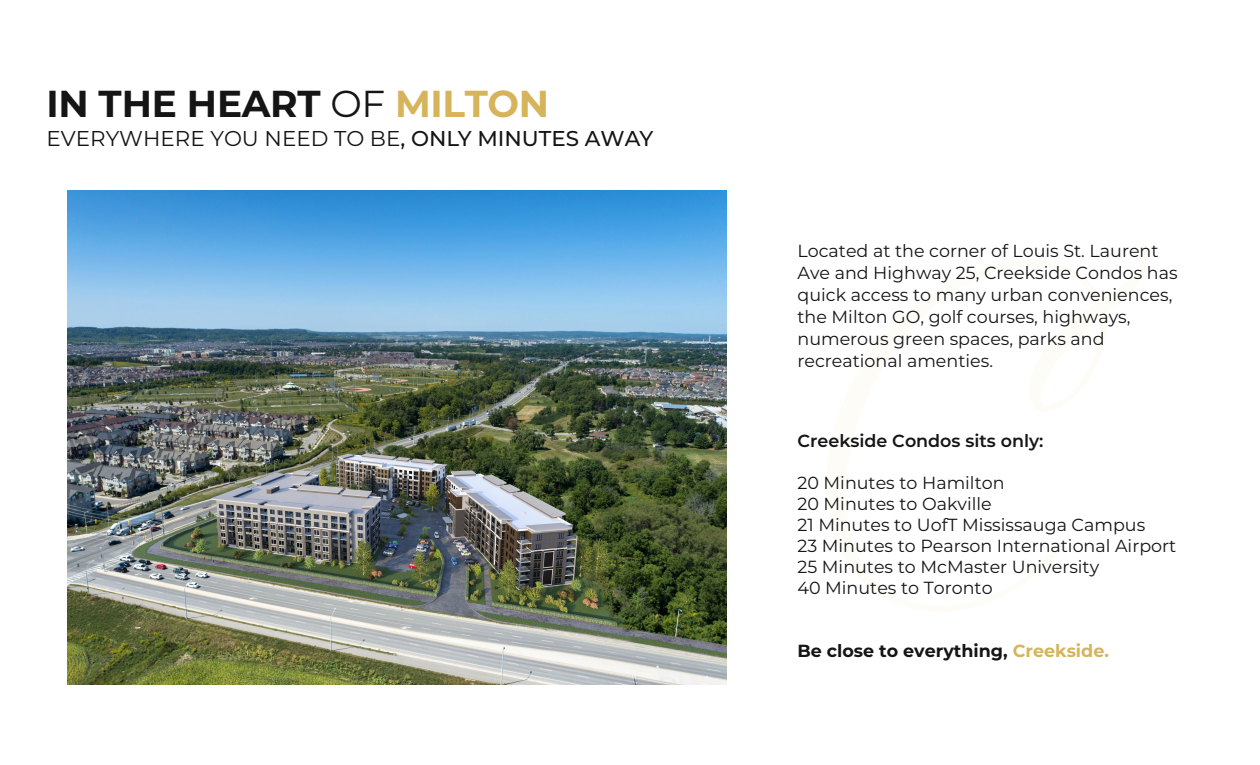
<style>
.page{position:relative;width:1260px;height:765px;background:#fff}
.page>*{position:absolute;margin:0;border:0;box-sizing:border-box;transform-origin:0 0}
.t1{font:700 37.5px "Montserrat";letter-spacing:-.01em;color:#161516}
.t2{font:21.5px "Montserrat";color:#161516}
.t3{font:17.5px/22px "Montserrat";color:#161516}
.t4{font:700 17.5px "Montserrat";color:#161516}
.t5{font:600 17.5px "Montserrat";color:#161516}
.s1{font-weight:400}
.s2{color:#d6b45b}
.s3{font-weight:500}
</style>
<div class="page">
<img style="left:67px;top:190px;width:659px;height:494px">
<hr style="left:1259px;top:0;width:1px;height:537px;background:#161516">
<h1 class="t1" style="left:47px;top:77px;width:504px">IN THE HEART <span class="s1">OF</span> <span class="s2">MILTON</span></h1>
<p class="t2" style="left:47px;top:123px;width:608px">EVERYWHERE YOU NEED TO BE<span class="s3">, ONLY MINUTES AWAY</span></p>
<p class="t3" style="left:798px;top:239px;width:382px">Located at the corner of Louis St. Laurent Ave and Highway 25, Creekside Condos has quick access to many urban conveniences, the Milton GO, golf courses, highways, numerous green spaces, parks and recreational amenties.</p>
<p class="t5" style="left:798px;top:428px;width:247px">Creekside Condos sits only:</p>
<p class="t3" style="left:798px;top:472px;width:380px;line-height:21px">20 Minutes to Hamilton<br>20 Minutes to Oakville<br>21 Minutes to UofT Mississauga Campus<br>23 Minutes to Pearson International Airport<br>25 Minutes to McMaster University<br>40 Minutes to Toronto</p>
<p class="t4" style="left:798px;top:638px;width:313px">Be close to everything, <span class="s2">Creekside.</span></p>
</div>
